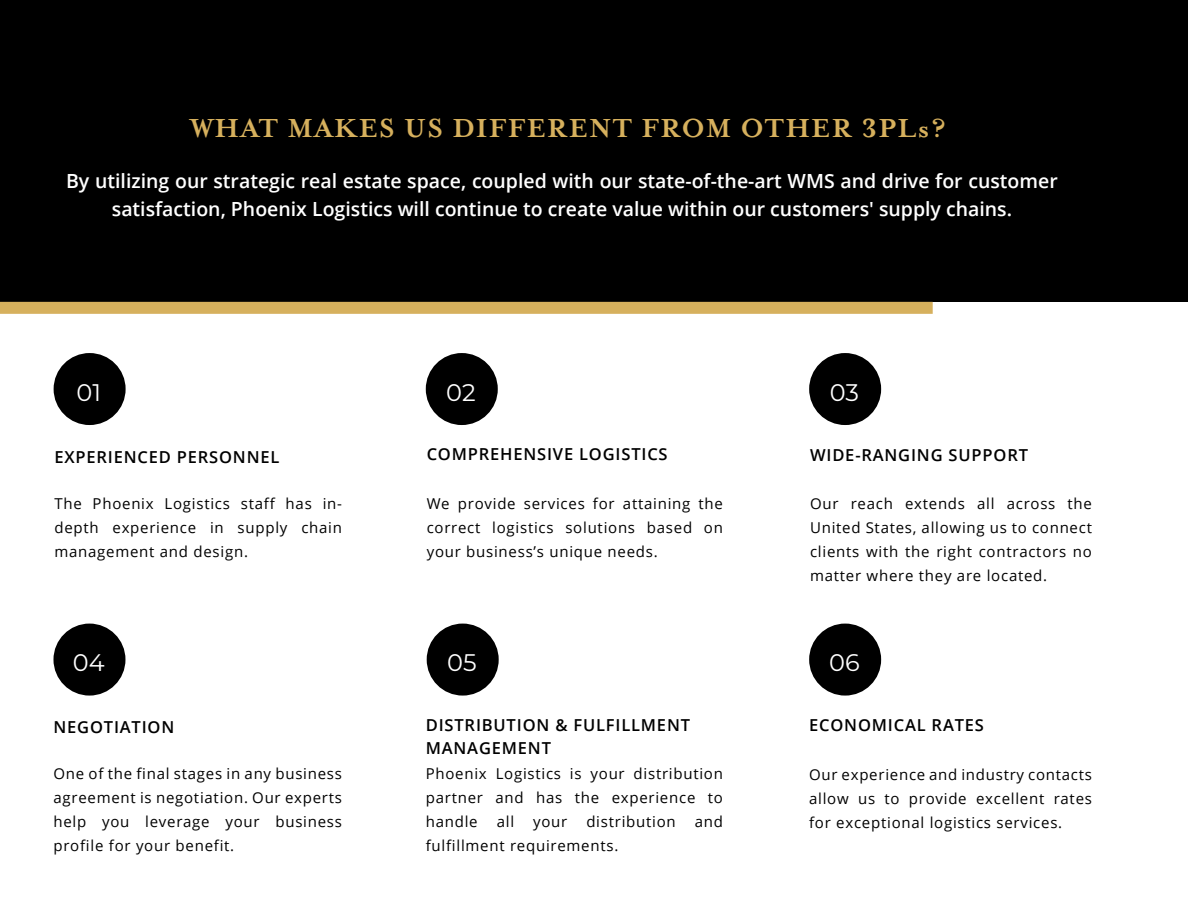
<style>
.page{position:relative;width:1188px;height:918px;background:#fff}
.page>*{position:absolute;margin:0;border:0;box-sizing:border-box;transform-origin:0 0}
.t1{font:700 30px "Mrs Eaves OT";letter-spacing:.04em;color:#d6b05d}
.Sub_Heading-Center-16pt{font:24px "Montserrat";color:#fff}
.Body-9pt{font:600 19.5px/28.5px "Open Sans";color:#fff;text-align:center}
.Body_Heading-14pt_Center{font:600 16.5px/23.4px "Open Sans";letter-spacing:.05em;color:#000}
.Body-_9pt_Center{font:15px/24px "Open Sans";letter-spacing:.05em;color:#000;text-align:justify}
</style>
<div class="page">
<div style="left:0;top:0;width:1188px;height:302px;background:#000"></div>
<div style="left:54px;top:353px;width:72px;height:72px;background:#000;border-radius:50%"></div>
<div style="left:53px;top:624px;width:72px;height:72px;background:#000;border-radius:50%"></div>
<div style="left:426px;top:353px;width:72px;height:72px;background:#000;border-radius:50%"></div>
<div style="left:427px;top:624px;width:72px;height:72px;background:#000;border-radius:50%"></div>
<div style="left:809px;top:353px;width:72px;height:72px;background:#000;border-radius:50%"></div>
<div style="left:809px;top:624px;width:72px;height:72px;background:#000;border-radius:50%"></div>
<div style="left:0;top:302px;width:933px;height:12px;background:#d6b05d"></div>
<p class="t1" style="left:190px;top:111px;width:757px">WHAT MAKES US DIFFERENT FROM OTHER 3PLs?</p>
<p class="Body-9pt" style="left:66px;top:166px;width:993px">By utilizing our strategic real estate space, coupled with our state-of-the-art WMS and drive for customer satisfaction, Phoenix Logistics will continue to create value within our customers' supply chains.</p>
<p class="Sub_Heading-Center-16pt" style="left:77px;top:376px;width:26px">01</p>
<p class="Sub_Heading-Center-16pt" style="left:446px;top:376px;width:31px">02</p>
<p class="Sub_Heading-Center-16pt" style="left:830px;top:376px;width:31px">03</p>
<p class="Body_Heading-14pt_Center" style="left:54px;top:445px;width:227px">EXPERIENCED PERSONNEL</p>
<p class="Body_Heading-14pt_Center" style="left:427px;top:442px;width:243px">COMPREHENSIVE LOGISTICS</p>
<p class="Body_Heading-14pt_Center" style="left:810px;top:443px;width:219px">WIDE-RANGING SUPPORT</p>
<p class="Body-_9pt_Center" style="left:54px;top:491px;width:289px">The Phoenix Logistics staff has in&shy;depth experience in supply chain management and design.</p>
<p class="Body-_9pt_Center" style="left:427px;top:491px;width:298px">We provide services for attaining the correct logistics solutions based on your business’s unique needs.</p>
<p class="Body-_9pt_Center" style="left:810px;top:492px;width:283px">Our reach extends all across the United States, allowing us to connect clients with the right contractors no matter where they are located.</p>
<p class="Sub_Heading-Center-16pt" style="left:73px;top:646px;width:33px">04</p>
<p class="Sub_Heading-Center-16pt" style="left:447px;top:646px;width:31px">05</p>
<p class="Sub_Heading-Center-16pt" style="left:829px;top:646px;width:32px">06</p>
<p class="Body_Heading-14pt_Center" style="left:53px;top:715px;width:122px">NEGOTIATION</p>
<p class="Body_Heading-14pt_Center" style="left:426px;top:713px;width:266px">DISTRIBUTION &amp; FULFILLMENT<br>MANAGEMENT</p>
<p class="Body_Heading-14pt_Center" style="left:809px;top:713px;width:176px">ECONOMICAL RATES</p>
<p class="Body-_9pt_Center" style="left:53px;top:761px;width:290px">One of the final stages in any business agreement is negotiation. Our experts help you leverage your business profile for your benefit.</p>
<p class="Body-_9pt_Center" style="left:426px;top:761px;width:299px">Phoenix Logistics is your distribution partner and has the experience to handle</p>
<p class="Body-_9pt_Center" style="left:497px;top:809px;width:19px">all</p>
<p class="Body-_9pt_Center" style="left:533px;top:809px;width:36px">your</p>
<p class="Body-_9pt_Center" style="left:586px;top:809px;width:91px">distribution</p>
<p class="Body-_9pt_Center" style="left:695px;top:809px;width:30px">and</p>
<p class="Body-_9pt_Center" style="left:426px;top:833px;width:194px">fulfillment requirements.</p>
<p class="Body-_9pt_Center" style="left:809px;top:762px;width:284px">Our experience and industry contacts allow us to provide excellent rates for exceptional logistics services.</p>
</div>
